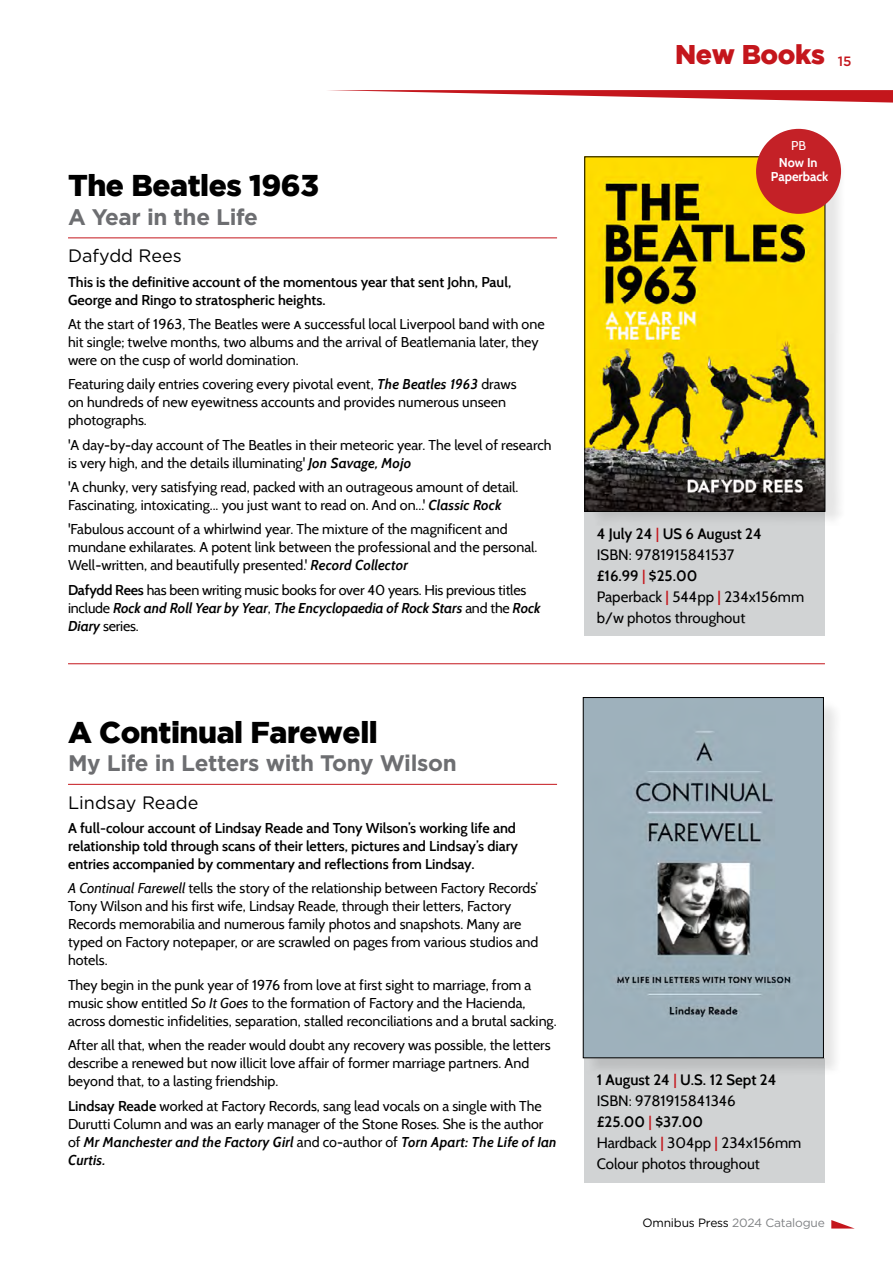
<style>
.page{position:relative;width:893px;height:1263px;background:#fff}
.page>*{position:absolute;margin:0;border:0;box-sizing:border-box;transform-origin:0 0}
.t1{font:900 30px "Gotham";letter-spacing:-.015em;color:#000}
.t2{font:900 27px "Gotham";letter-spacing:-.015em;color:#c4161c}
.t3{font:700 22.5px "Gotham";letter-spacing:-.015em;color:#6d6e71}
.t4{font:18px "Gotham";color:#000}
.t5{font:15px/21px "Cabin";color:#000}
.t6{font:14.25px/18px "Cabin";color:#000}
.t7{font:600 14.25px/18px "Cabin";color:#000}
.t8{font:700 12.75px/14.2px "Cabin";color:#fff;text-align:center}
.t9{font:12.75px "Cabin";color:#fff}
.t10{font:12px "Gotham";letter-spacing:-.015em;color:#808285}
.s1{font-weight:600;font-style:italic}
.s2{font-weight:600}
.s3{font-style:italic}
.s4{font-weight:500;font-size:13.5px}
.s5{font-weight:600;color:#c4161c}
.s6{font-weight:700;color:#c4161c}
.s7{color:#000}
</style>
<div class="page">
<hr style="left:68px;top:663px;width:757px;height:1px;background:#c4161c">
<svg style="left:831px;top:1220px;width:22px;height:8px"></svg>
<svg style="left:328px;top:90px;width:565px;height:13px"></svg>
<div style="left:584px;top:1058px;width:241px;height:124px;background:#d1d3d4"></div>
<div style="left:584px;top:512px;width:241px;height:124px;background:#d1d3d4"></div>
<hr style="left:68px;top:784px;width:489px;height:1px;background:#c4161c">
<hr style="left:68px;top:237px;width:489px;height:1px;background:#c4161c">
<div style="left:589px;top:154px;width:258px;height:372px;background:#000;opacity:.1"></div>
<img style="left:586px;top:158px;width:237px;height:352px">
<div style="left:584px;top:156px;width:241px;height:356px;border:1px solid #000"></div>
<div style="left:585px;top:699px;width:258px;height:378px;background:#000;opacity:.1"></div>
<img style="left:585px;top:699px;width:237px;height:357px">
<div style="left:583px;top:697px;width:241px;height:361px;border:1px solid #000"></div>
<div style="left:756px;top:129px;width:85px;height:85px;background:#c42127;border-radius:50%"></div>
<h1 class="t1" style="left:68px;top:169px;width:252px">The Beatles 1963</h1>
<h3 class="t3" style="left:68px;top:202px;width:192px">A Year in the Life</h3>
<p class="t4" style="left:68px;top:246px;width:115px">Dafydd Rees</p>
<p class="t7" style="left:68px;top:272px;width:445px">This is the definitive account of the momentous year that sent John, Paul,<br>George and Ringo to stratospheric heights.</p>
<p class="t6" style="left:68px;top:315px;width:478px">At the start of 1963, The Beatles were a successful local Liverpool band with one hit single; twelve months, two albums and the arrival of Beatlemania later, they were on the cusp of world domination.</p>
<p class="t6" style="left:68px;top:375px;width:450px">Featuring daily entries covering every pivotal event, <span class="s1">The Beatles 1963</span> draws on hundreds of new eyewitness accounts and provides numerous unseen photographs.</p>
<p class="t6" style="left:68px;top:436px;width:485px">'A day-by-day account of The Beatles in their meteoric year. The level of research is very high, and the details illuminating' <span class="s1">Jon Savage, Mojo</span></p>
<p class="t6" style="left:68px;top:478px;width:452px">'A chunky, very satisfying read, packed with an outrageous amount of detail.<br>Fascinating, intoxicating... you just want to read on. And on...' <span class="s1">Classic Rock</span></p>
<p class="t6" style="left:68px;top:520px;width:471px">'Fabulous account of a whirlwind year. The mixture of the magnificent and mundane exhilarates. A potent link between the professional and the personal.<br>Well-written, and beautifully presented.' <span class="s1">Record Collector</span></p>
<p class="t6" style="left:68px;top:581px;width:474px"><span class="s2">Dafydd Rees</span> has been writing music books for over 40 years. His previous titles include <span class="s1">Rock and Roll Year by Year</span>, <span class="s1">The Encyclopaedia of Rock Stars</span> and the <span class="s1">Rock<br>Diary</span> series.</p>
<h1 class="t1" style="left:68px;top:715px;width:311px">A Continual Farewell</h1>
<h3 class="t3" style="left:68px;top:748px;width:390px">My Life in Letters with Tony Wilson</h3>
<p class="t4" style="left:68px;top:792px;width:132px">Lindsay Reade</p>
<p class="t7" style="left:68px;top:819px;width:452px">A full-colour account of Lindsay Reade and Tony Wilson’s working life and relationship told through scans of their letters, pictures and Lindsay’s diary entries accompanied by commentary and reflections from Lindsay.</p>
<p class="t6" style="left:68px;top:879px;width:472px"><span class="s3">A Continual Farewell</span> tells the story of the relationship between Factory Records’ Tony Wilson and his first wife, Lindsay Reade, through their letters, Factory Records memorabilia and numerous family photos and snapshots. Many are typed on Factory notepaper, or are scrawled on pages from various studios and hotels.</p>
<p class="t6" style="left:68px;top:976px;width:490px">They begin in the punk year of 1976 from love at first sight to marriage, from a music show entitled <span class="s3">So It Goes</span> to the formation of Factory and the Hacienda, across domestic infidelities, separation, stalled reconciliations and a brutal sacking.</p>
<p class="t6" style="left:68px;top:1036px;width:484px">After all that, when the reader would doubt any recovery was possible, the letters describe a renewed but now illicit love affair of former marriage partners. And beyond that, to a lasting friendship.</p>
<p class="t6" style="left:68px;top:1096px;width:490px"><span class="s2">Lindsay Reade</span> worked at Factory Records, sang lead vocals on a single with The Durutti Column and was an early manager of the Stone Roses. She is the author of <span class="s1">Mr Manchester and the Factory Girl</span> and co-author of <span class="s1">Torn Apart: The Life of Ian Curtis.</span></p>
<h2 class="t2" style="left:675px;top:39px;width:178px">New Books <span class="s4">15</span></h2>
<p class="t9" style="left:791px;top:138px;width:16px">PB</p>
<p class="t8" style="left:771px;top:155px;width:59px">Now In<br>Paperback</p>
<p class="t5" style="left:597px;top:523px;width:209px"><span class="s2">4 July 24</span> <span class="s5">|</span> <span class="s2">US 6 August 24<br></span>ISBN: 9781915841537<br><span class="s2">£16.99</span> <span class="s5">|</span> <span class="s2">$25.00<br></span>Paperback <span class="s6">|</span> 544pp <span class="s6">|</span> 234x156mm b/w photos throughout</p>
<p class="t5" style="left:597px;top:1069px;width:206px"><span class="s2">1 August 24</span> <span class="s5">|</span> <span class="s2">U.S. 12 Sept 24<br></span>ISBN: 9781915841346<br><span class="s2">£25.00</span> <span class="s5">|</span> <span class="s2">$37.00<br></span>Hardback <span class="s6">|</span> 304pp <span class="s6">|</span> 234x156mm<br>Colour photos throughout</p>
<p class="t10" style="left:642px;top:1216px;width:184px"><span class="s7">Omnibus Press</span> 2024 Catalogue</p>
</div>
